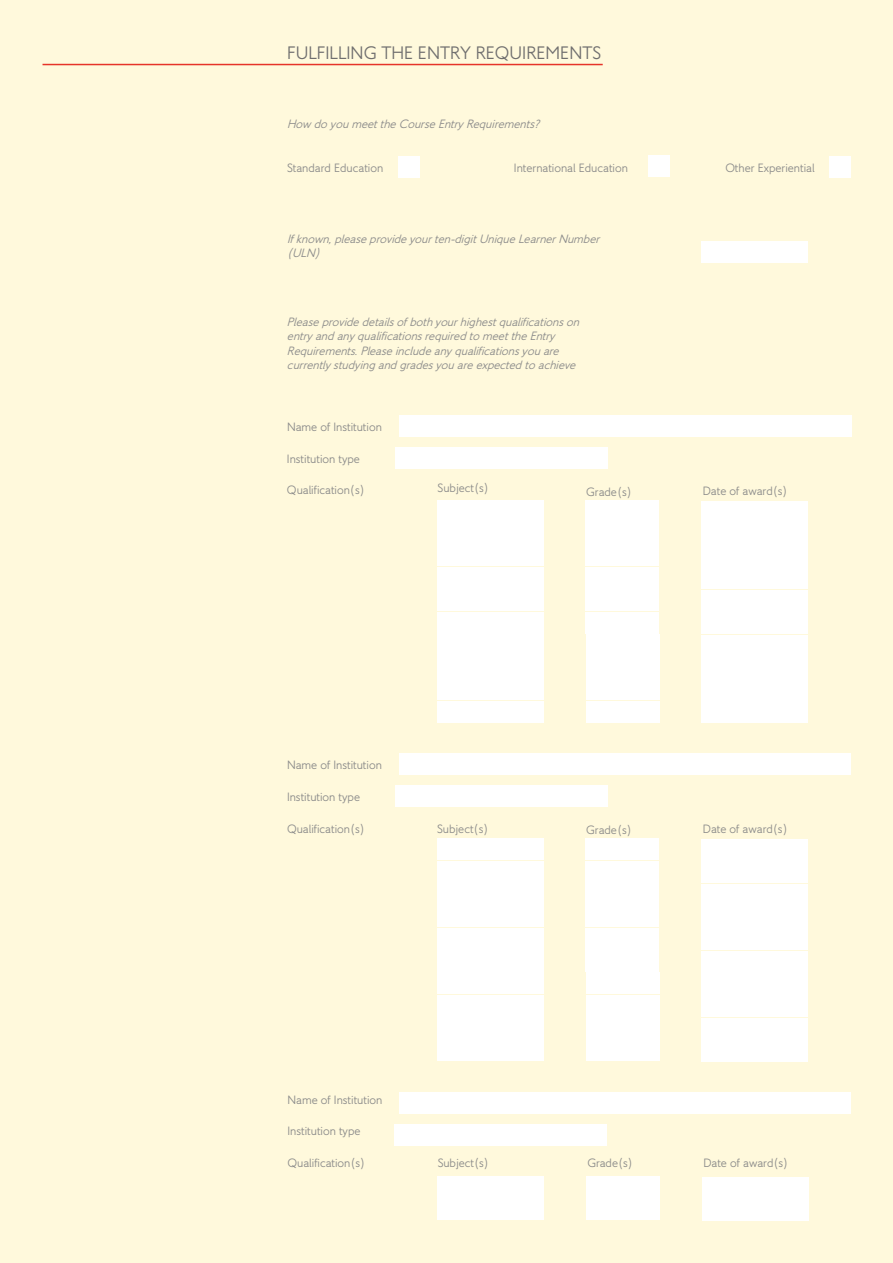
<style>
.page{position:relative;width:893px;height:1263px;background:#fff9dc}
.page>*{position:absolute;margin:0;border:0;box-sizing:border-box;transform-origin:0 0}
.t1{font:18px "CC Art Sans Medium";color:#706f6f}
.t2{font:12px "CC Art Sans Medium";color:#8c8c8b}
.t3{font:italic 12px/14.4px "CC Art Sans Medium";color:#8c8c8b}
</style>
<div class="page">
<div style="left:398px;top:156px;width:22px;height:21px;background:#fff"></div>
<div style="left:648px;top:156px;width:21px;height:21px;background:#fff"></div>
<div style="left:829px;top:156px;width:21px;height:21px;background:#fff"></div>
<div style="left:702px;top:241px;width:106px;height:22px;background:#fff"></div>
<div style="left:394px;top:1124px;width:213px;height:21px;background:#fff"></div>
<div style="left:399px;top:1092px;width:451px;height:21px;background:#fff"></div>
<div style="left:395px;top:447px;width:212px;height:21px;background:#fff"></div>
<div style="left:399px;top:415px;width:453px;height:21px;background:#fff"></div>
<div style="left:437px;top:500px;width:106px;height:22px;background:#fff"></div>
<div style="left:437px;top:523px;width:106px;height:21px;background:#fff"></div>
<div style="left:437px;top:545px;width:106px;height:21px;background:#fff"></div>
<div style="left:395px;top:785px;width:212px;height:21px;background:#fff"></div>
<div style="left:399px;top:753px;width:451px;height:21px;background:#fff"></div>
<hr style="left:43px;top:64px;width:560px;height:1px;background:#e63429">
<div style="left:437px;top:567px;width:106px;height:21px;background:#fff"></div>
<div style="left:437px;top:589px;width:106px;height:22px;background:#fff"></div>
<div style="left:437px;top:612px;width:106px;height:21px;background:#fff"></div>
<div style="left:437px;top:634px;width:106px;height:21px;background:#fff"></div>
<div style="left:437px;top:657px;width:106px;height:21px;background:#fff"></div>
<div style="left:437px;top:679px;width:106px;height:21px;background:#fff"></div>
<div style="left:437px;top:701px;width:106px;height:21px;background:#fff"></div>
<div style="left:701px;top:501px;width:107px;height:21px;background:#fff"></div>
<div style="left:701px;top:523px;width:107px;height:22px;background:#fff"></div>
<div style="left:701px;top:545px;width:107px;height:22px;background:#fff"></div>
<div style="left:701px;top:568px;width:107px;height:21px;background:#fff"></div>
<div style="left:701px;top:590px;width:107px;height:21px;background:#fff"></div>
<div style="left:701px;top:613px;width:107px;height:21px;background:#fff"></div>
<div style="left:702px;top:635px;width:106px;height:21px;background:#fff"></div>
<div style="left:702px;top:657px;width:106px;height:21px;background:#fff"></div>
<div style="left:702px;top:679px;width:106px;height:22px;background:#fff"></div>
<div style="left:702px;top:702px;width:106px;height:21px;background:#fff"></div>
<div style="left:586px;top:500px;width:73px;height:22px;background:#fff"></div>
<div style="left:586px;top:523px;width:73px;height:21px;background:#fff"></div>
<div style="left:586px;top:545px;width:73px;height:21px;background:#fff"></div>
<div style="left:586px;top:567px;width:73px;height:21px;background:#fff"></div>
<div style="left:586px;top:589px;width:73px;height:22px;background:#fff"></div>
<div style="left:586px;top:612px;width:73px;height:21px;background:#fff"></div>
<div style="left:586px;top:634px;width:73px;height:21px;background:#fff"></div>
<div style="left:586px;top:657px;width:73px;height:21px;background:#fff"></div>
<div style="left:586px;top:679px;width:73px;height:21px;background:#fff"></div>
<div style="left:586px;top:701px;width:73px;height:21px;background:#fff"></div>
<div style="left:437px;top:839px;width:106px;height:21px;background:#fff"></div>
<div style="left:437px;top:861px;width:106px;height:21px;background:#fff"></div>
<div style="left:437px;top:883px;width:106px;height:21px;background:#fff"></div>
<div style="left:437px;top:905px;width:106px;height:22px;background:#fff"></div>
<div style="left:437px;top:928px;width:106px;height:21px;background:#fff"></div>
<div style="left:437px;top:950px;width:106px;height:22px;background:#fff"></div>
<div style="left:437px;top:973px;width:106px;height:21px;background:#fff"></div>
<div style="left:437px;top:995px;width:106px;height:21px;background:#fff"></div>
<div style="left:437px;top:1017px;width:106px;height:21px;background:#fff"></div>
<div style="left:437px;top:1039px;width:106px;height:22px;background:#fff"></div>
<div style="left:701px;top:839px;width:107px;height:22px;background:#fff"></div>
<div style="left:701px;top:862px;width:107px;height:21px;background:#fff"></div>
<div style="left:701px;top:884px;width:107px;height:21px;background:#fff"></div>
<div style="left:701px;top:906px;width:107px;height:21px;background:#fff"></div>
<div style="left:701px;top:928px;width:107px;height:22px;background:#fff"></div>
<div style="left:701px;top:951px;width:107px;height:21px;background:#fff"></div>
<div style="left:702px;top:973px;width:106px;height:22px;background:#fff"></div>
<div style="left:702px;top:996px;width:106px;height:21px;background:#fff"></div>
<div style="left:702px;top:1018px;width:106px;height:21px;background:#fff"></div>
<div style="left:702px;top:1040px;width:106px;height:21px;background:#fff"></div>
<div style="left:586px;top:839px;width:73px;height:21px;background:#fff"></div>
<div style="left:586px;top:861px;width:73px;height:21px;background:#fff"></div>
<div style="left:586px;top:883px;width:73px;height:21px;background:#fff"></div>
<div style="left:586px;top:905px;width:73px;height:22px;background:#fff"></div>
<div style="left:586px;top:928px;width:73px;height:21px;background:#fff"></div>
<div style="left:586px;top:950px;width:73px;height:22px;background:#fff"></div>
<div style="left:586px;top:973px;width:73px;height:21px;background:#fff"></div>
<div style="left:586px;top:995px;width:73px;height:21px;background:#fff"></div>
<div style="left:586px;top:1017px;width:73px;height:21px;background:#fff"></div>
<div style="left:586px;top:1039px;width:73px;height:22px;background:#fff"></div>
<div style="left:437px;top:1176px;width:107px;height:21px;background:#fff"></div>
<div style="left:437px;top:1198px;width:107px;height:22px;background:#fff"></div>
<div style="left:702px;top:1177px;width:106px;height:21px;background:#fff"></div>
<div style="left:702px;top:1199px;width:106px;height:21px;background:#fff"></div>
<div style="left:586px;top:1176px;width:74px;height:21px;background:#fff"></div>
<div style="left:586px;top:1198px;width:74px;height:22px;background:#fff"></div>
<h1 class="t1" style="left:287px;top:43px;width:315px">FULFILLING THE ENTRY REQUIREMENTS</h1>
<p class="t3" style="left:287px;top:117px;width:257px">How do youmeettheCourseEntryRequirements?</p>
<p class="t2" style="left:287px;top:161px;width:98px">Standard Education</p>
<p class="t2" style="left:514px;top:161px;width:115px">International Education</p>
<p class="t2" style="left:725px;top:161px;width:91px">Other Experiential</p>
<p class="t3" style="left:287px;top:231px;width:317px">Ifknown,pleaseprovideyourten-digitUniqueLearnerNumber (ULN)</p>
<p class="t3" style="left:287px;top:314px;width:297px">Pleaseprovidedetailsofbothyourhighestqualificationson entryandanyqualificationsrequiredto meettheEntry Requirements.Pleaseincludeanyqualificationsyouare currentlystudyingandgradesyouareexpectedto achieve</p>
<p class="t2" style="left:287px;top:420px;width:96px">Name of Institution</p>
<p class="t2" style="left:287px;top:452px;width:75px">Institution type</p>
<p class="t2" style="left:287px;top:483px;width:79px">Qualification(s)</p>
<p class="t2" style="left:438px;top:481px;width:53px">Subject(s)</p>
<p class="t2" style="left:586px;top:485px;width:47px">Grade(s)</p>
<p class="t2" style="left:703px;top:484px;width:86px">Date of award(s)</p>
<p class="t2" style="left:287px;top:758px;width:96px">Name of Institution</p>
<p class="t2" style="left:287px;top:790px;width:75px">Institution type</p>
<p class="t2" style="left:287px;top:822px;width:79px">Qualification(s)</p>
<p class="t2" style="left:437px;top:822px;width:53px">Subject(s)</p>
<p class="t2" style="left:586px;top:823px;width:47px">Grade(s)</p>
<p class="t2" style="left:703px;top:822px;width:86px">Date of award(s)</p>
<p class="t2" style="left:287px;top:1093px;width:96px">Name of Institution</p>
<p class="t2" style="left:287px;top:1124px;width:75px">Institution type</p>
<p class="t2" style="left:287px;top:1156px;width:79px">Qualification(s)</p>
<p class="t2" style="left:438px;top:1156px;width:53px">Subject(s)</p>
<p class="t2" style="left:587px;top:1155px;width:47px">Grade(s)</p>
<p class="t2" style="left:703px;top:1156px;width:86px">Date of award(s)</p>
</div>
